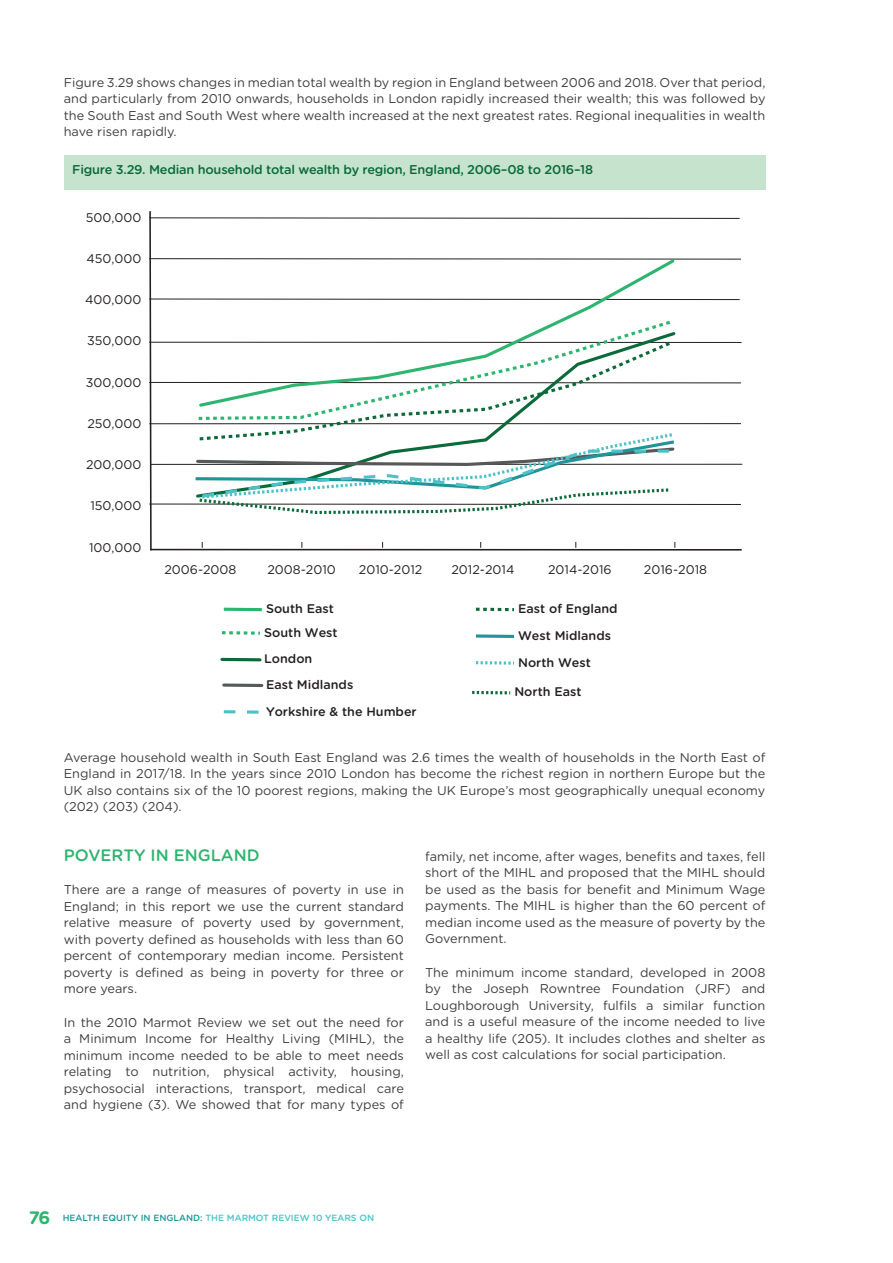
<style>
.page{position:relative;width:893px;height:1263px;background:#fff}
.page>*{position:absolute;margin:0;border:0;box-sizing:border-box;transform-origin:0 0}
.sub_heading__green{font:500 16.5px "Gotham Rounded";color:#2db56f}
.text{font:12.75px/16.5px "Gotham Rounded";color:#3e3e3f;text-align:justify}
.text-2{font:500 12.75px "Gotham Rounded";letter-spacing:-.015em;color:#0b693a}
.t1{font:12.6px "Gotham Rounded";color:#231f20}
.t2{font:500 12.6px/26.7px "Gotham Rounded";color:#231f20}
.t3{font:500 9px "Gotham Rounded";color:#4cc2c8}
.s1{font-weight:700;font-size:18px;color:#2db56f}
.s2{color:#229499}
</style>
<div class="page">
<div style="left:64px;top:155px;width:701px;height:34px;background:#c6e4cd"></div>
<hr style="left:150px;top:549px;width:592px;height:2px;background:#231f20">
<hr style="left:149px;top:342px;width:593px;height:1px;background:#231f20">
<hr style="left:149px;top:382px;width:592px;height:1px;background:#231f20">
<hr style="left:149px;top:504px;width:592px;height:1px;background:#231f20">
<hr style="left:149px;top:423px;width:592px;height:1px;background:#231f20">
<hr style="left:224px;top:608px;width:38px;height:3px;background:#2db56f">
<hr style="left:149px;top:258px;width:592px;height:1px;background:#231f20">
<svg style="left:476px;top:608px;width:38px;height:3px"></svg>
<svg style="left:224px;top:683px;width:38px;height:4px"></svg>
<svg style="left:476px;top:634px;width:38px;height:4px"></svg>
<svg style="left:224px;top:710px;width:35px;height:4px"></svg>
<svg style="left:476px;top:661px;width:38px;height:4px"></svg>
<svg style="left:472px;top:691px;width:38px;height:3px"></svg>
<hr style="left:151px;top:464px;width:591px;height:1px;background:#231f20">
<svg style="left:149px;top:211px;width:591px;height:340px"></svg>
<svg style="left:222px;top:631px;width:38px;height:4px"></svg>
<hr style="left:222px;top:658px;width:38px;height:3px;background:#0b693a">
<p class="text" style="left:64px;top:73px;width:703px">Figure 3.29 shows changes in median total wealth by region in England between 2006 and 2018. Over that period, and particularly from 2010 onwards, households in London rapidly increased their wealth; this was followed by the South East and South West where wealth increased at the next greatest rates. Regional inequalities in wealth have risen rapidly.</p>
<p class="text-2" style="left:72px;top:160px;width:522px">Figure 3.29. Median household total wealth by region, England, 2006–08 to 2016–18</p>
<p class="t1" style="left:86px;top:209px;width:57px">500,000</p>
<p class="t1" style="left:86px;top:250px;width:57px">450,000</p>
<p class="t1" style="left:85px;top:291px;width:58px">400,000</p>
<p class="t1" style="left:87px;top:332px;width:56px">350,000</p>
<p class="t1" style="left:86px;top:374px;width:57px">300,000</p>
<p class="t1" style="left:87px;top:415px;width:56px">250,000</p>
<p class="t1" style="left:86px;top:456px;width:57px">200,000</p>
<p class="t1" style="left:90px;top:497px;width:53px">150,000</p>
<p class="t1" style="left:89px;top:539px;width:54px">100,000</p>
<p class="t1" style="left:164px;top:560px;width:74px">2006-2008</p>
<p class="t1" style="left:267px;top:560px;width:70px">2008-2010</p>
<p class="t1" style="left:359px;top:560px;width:65px">2010-2012</p>
<p class="t1" style="left:451px;top:560px;width:65px">2012-2014</p>
<p class="t1" style="left:548px;top:560px;width:65px">2014-2016</p>
<p class="t1" style="left:644px;top:560px;width:65px">2016-2018</p>
<p class="t2" style="left:266px;top:595px;width:69px">South East</p>
<p class="t2" style="left:264px;top:618px;width:75px">South West<br>London</p>
<p class="t2" style="left:266px;top:670px;width:89px">East Midlands</p>
<p class="t2" style="left:266px;top:697px;width:152px">Yorkshire &amp; the Humber</p>
<p class="t2" style="left:518px;top:595px;width:101px">East of England</p>
<p class="t2" style="left:518px;top:621px;width:94px">West Midlands</p>
<p class="t2" style="left:518px;top:648px;width:74px">North West</p>
<p class="t2" style="left:514px;top:678px;width:69px">North East</p>
<p class="text" style="left:64px;top:748px;width:703px">Average household wealth in South East England was 2.6 times the wealth of households in the North East of England in 2017/18. In the years since 2010 London has become the richest region in northern Europe but the UK also contains six of the 10 poorest regions, making the UK Europe’s most geographically unequal economy (202) (203) (204).</p>
<p class="sub_heading__green" style="left:64px;top:843px;width:197px">POVERTY IN ENGLAND</p>
<p class="text" style="left:64px;top:881px;width:342px">There are a range of measures of poverty in use in England; in this report we use the current standard relative measure of poverty used by government, with poverty defined as households with less than 60 percent of contemporary median income. Persistent poverty is defined as being in poverty for three or more years.</p>
<p class="text" style="left:64px;top:1013px;width:342px">In the 2010 Marmot Review we set out the need for a Minimum Income for Healthy Living (MIHL), the minimum income needed to be able to meet needs relating to nutrition, physical activity, housing, psychosocial interactions, transport, medical care and hygiene (3). We showed that for many types of</p>
<p class="text" style="left:425px;top:847px;width:342px">family, net income, after wages, benefits and taxes, fell short of the MIHL and proposed that the MIHL should be used as the basis for benefit and Minimum Wage payments. The MIHL is higher than the 60 percent of median income used as the measure of poverty by the Government.</p>
<p class="text" style="left:425px;top:963px;width:342px">The minimum income standard, developed in 2008 by the Joseph Rowntree Foundation (JRF) and Loughborough University, fulfils a similar function and is a useful measure of the income needed to live a healthy life (205). It includes clothes and shelter as well as cost calculations for social participation.</p>
<p class="t3" style="left:29px;top:1212px;width:347px"><span class="s1">76</span> <span class="s2">HEALTH EQUITY IN ENGLAND:</span> THE MARMOT REVIEW 10 YEARS ON</p>
</div>
